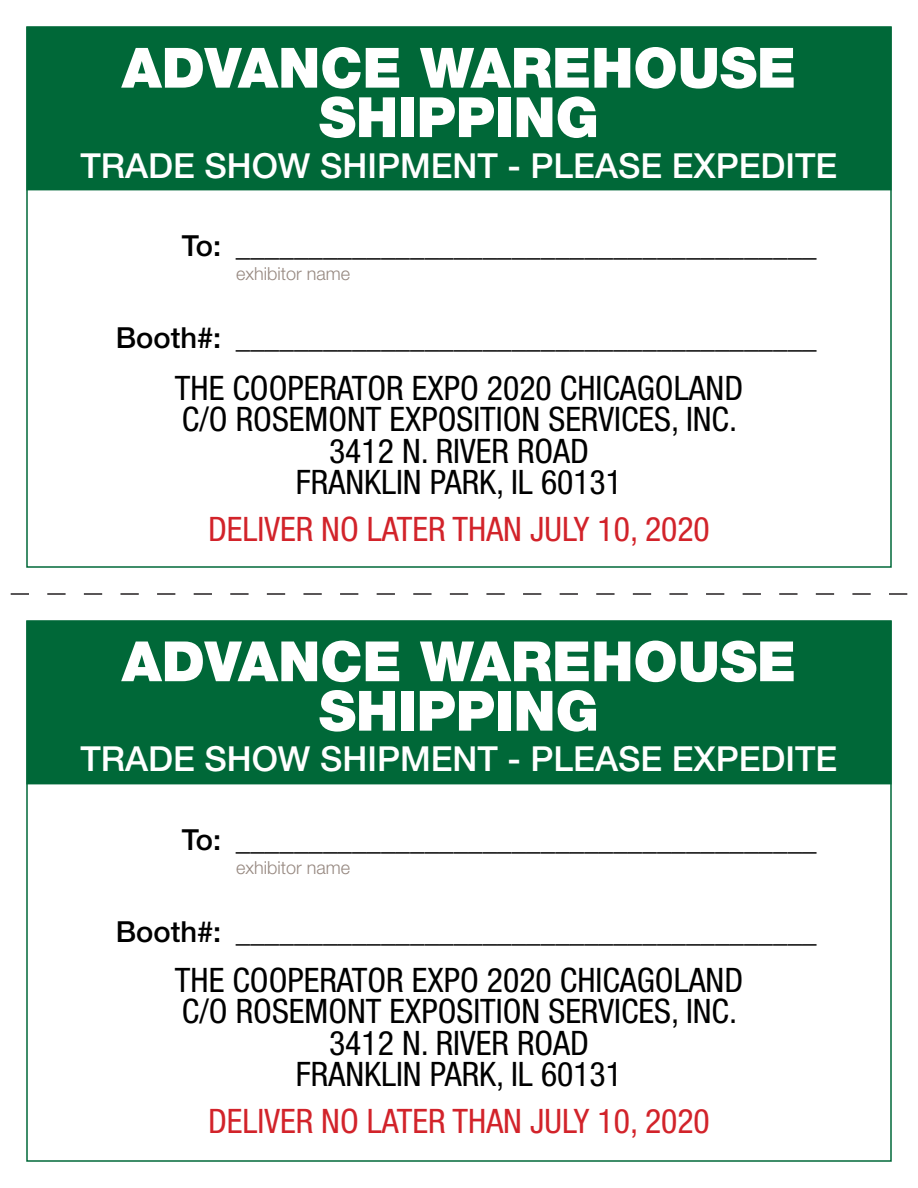
<style>
.page{position:relative;width:918px;height:1188px;background:#fff}
.page>*{position:absolute;margin:0;border:0;box-sizing:border-box;transform-origin:0 0}
.t1{font:900 55.65px/49.5px "Helvetica Neue LT Std";color:#fff;text-align:center}
.t2{font:500 34.5px "Helvetica Neue LT Std";color:#fff}
.t3{font:condensed 33.75px "Helvetica Neue LT Std";color:#000}
.t4{font:condensed 33.75px "Helvetica Neue LT Std";color:#d2232a}
.t5{font:500 29.1px "Helvetica Neue LT Std";color:#000}
.t6{font:300 18px "Helvetica Neue LT Std";color:#978981}
</style>
<div class="page">
<svg style="left:10px;top:593px;width:898px;height:2px"></svg>
<div style="left:27px;top:28px;width:864px;height:162px;background:#006838"></div>
<div style="left:26px;top:27px;width:866px;height:163px;border:2px solid #006838"></div>
<div style="left:27px;top:622px;width:864px;height:162px;background:#006838"></div>
<div style="left:26px;top:621px;width:866px;height:163px;border:2px solid #006838"></div>
<h1 class="t1" style="left:122px;top:43px;width:676px">ADVANCE WAREHOUSE<br>SHIPPING</h1>
<p class="t2" style="left:80px;top:145px;width:758px">TRADE SHOW SHIPMENT - PLEASE EXPEDITE</p>
<p class="t5" style="left:182px;top:229px;width:636px">To: ________________________________________</p>
<p class="t6" style="left:236px;top:263px;width:116px">exhibitor name</p>
<p class="t5" style="left:116px;top:320px;width:702px">Booth#: ________________________________________</p>
<p class="t3" style="left:175px;top:368px;width:76px">THE COOPERATOR</p>
<p class="t3" style="left:412px;top:368px;width:166px">EXPO 2020 CHICAGOLAND</p>
<p class="t3" style="left:182px;top:400px;width:557px">C/O ROSEMONT EXPOSITION SERVICES, INC.</p>
<p class="t3" style="left:329px;top:432px;width:261px">3412 N. RIVER ROAD</p>
<p class="t3" style="left:296px;top:463px;width:328px">FRANKLIN PARK, IL 60131</p>
<p class="t4" style="left:208px;top:510px;width:503px">DELIVER NO LATER THAN JULY 10, 2020</p>
<h1 class="t1" style="left:122px;top:636px;width:676px">ADVANCE WAREHOUSE<br>SHIPPING</h1>
<p class="t2" style="left:80px;top:738px;width:758px">TRADE SHOW SHIPMENT - PLEASE EXPEDITE</p>
<p class="t5" style="left:182px;top:823px;width:636px">To: ________________________________________</p>
<p class="t6" style="left:236px;top:857px;width:116px">exhibitor name</p>
<p class="t5" style="left:116px;top:914px;width:702px">Booth#: ________________________________________</p>
<p class="t3" style="left:175px;top:960px;width:76px">THE COOPERATOR</p>
<p class="t3" style="left:412px;top:960px;width:166px">EXPO 2020 CHICAGOLAND</p>
<p class="t3" style="left:182px;top:992px;width:557px">C/O ROSEMONT EXPOSITION SERVICES, INC.</p>
<p class="t3" style="left:329px;top:1023px;width:261px">3412 N. RIVER ROAD</p>
<p class="t3" style="left:296px;top:1055px;width:328px">FRANKLIN PARK, IL 60131</p>
<p class="t4" style="left:208px;top:1102px;width:503px">DELIVER NO LATER THAN JULY 10, 2020</p>
</div>
